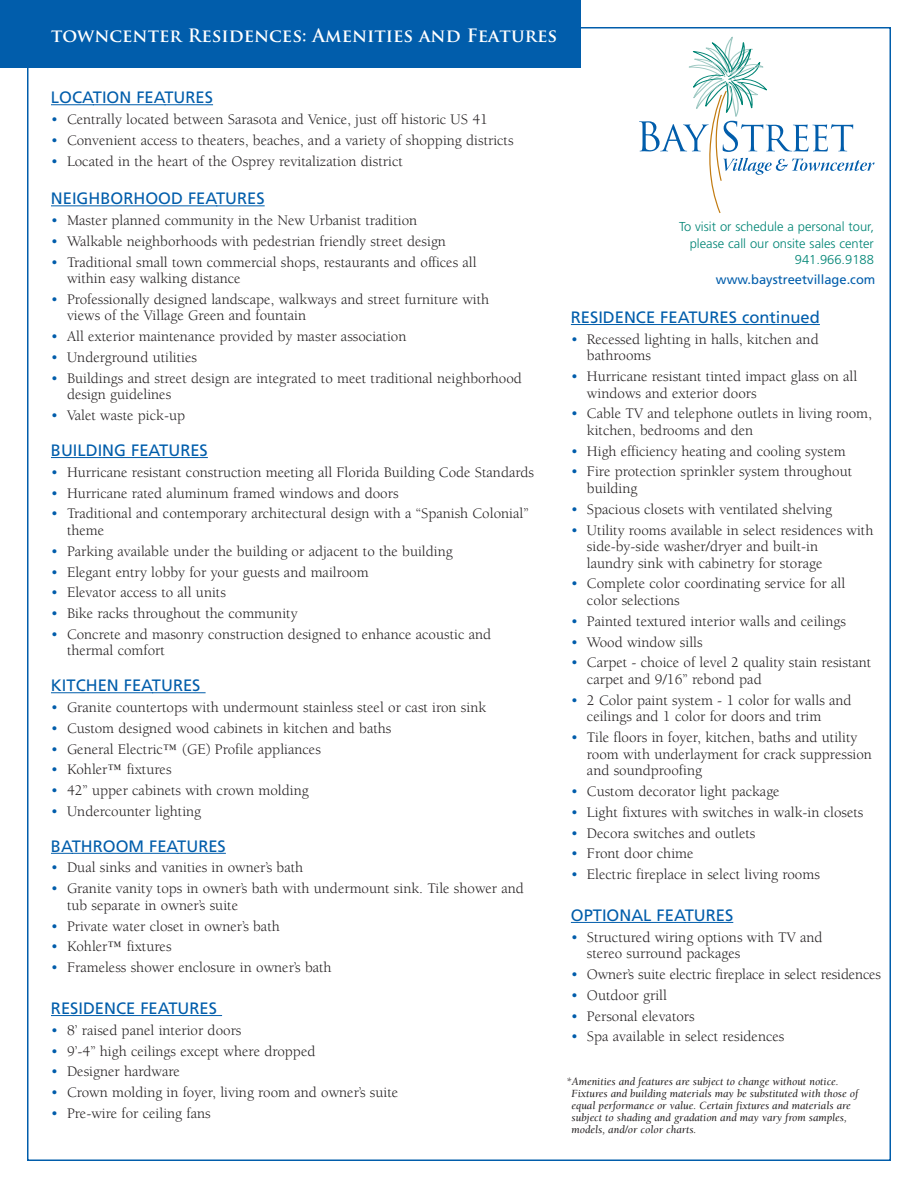
<style>
.page{position:relative;width:918px;height:1188px;background:#fff}
.page>*{position:absolute;margin:0;border:0;box-sizing:border-box;transform-origin:0 0}
.t1{font:700 18px "Trajan Pro";color:#fff}
.t2{font:16.5px "Frutiger";color:#015dab}
.t3{font:15px/16.5px "Berkeley";color:#231f20}
.t4{font:300 12.9px/16.5px "Frutiger";color:#008575;text-align:right}
.t5{font:12.9px "Frutiger";color:#015dab}
.t6{font:italic 11.25px/12px "Berkeley";color:#231f20}
.s1{color:#015dab}
</style>
<div class="page">
<svg style="left:639px;top:37px;width:236px;height:176px"></svg>
<div style="left:0;top:0;width:580px;height:68px;background:#015dab"></div>
<hr style="left:51px;top:104px;width:43px;height:1px;background:#015dab">
<hr style="left:93px;top:104px;width:73px;height:1px;background:#015dab">
<hr style="left:164px;top:104px;width:49px;height:1px;background:#015dab">
<hr style="left:51px;top:205px;width:166px;height:1px;background:#015dab">
<hr style="left:216px;top:205px;width:49px;height:1px;background:#015dab">
<hr style="left:51px;top:457px;width:109px;height:1px;background:#015dab">
<hr style="left:159px;top:457px;width:49px;height:1px;background:#015dab">
<hr style="left:51px;top:692px;width:102px;height:1px;background:#015dab">
<hr style="left:152px;top:692px;width:54px;height:1px;background:#015dab">
<svg style="left:51px;top:853px;width:21px;height:1px"></svg>
<hr style="left:72px;top:853px;width:107px;height:1px;background:#015dab">
<hr style="left:177px;top:853px;width:49px;height:1px;background:#015dab">
<hr style="left:51px;top:1015px;width:119px;height:1px;background:#015dab">
<hr style="left:168px;top:1015px;width:54px;height:1px;background:#015dab">
<hr style="left:571px;top:324px;width:119px;height:1px;background:#015dab">
<hr style="left:688px;top:324px;width:132px;height:1px;background:#015dab">
<hr style="left:571px;top:922px;width:115px;height:1px;background:#015dab">
<hr style="left:685px;top:922px;width:48px;height:1px;background:#015dab">
<p class="t1" style="left:51px;top:29px;width:508px">towncenter Residences: Amenities and Features</p>
<p class="t2" style="left:51px;top:91px;width:164px">LOCATION FEATURES</p>
<p class="t3" style="left:51px;top:112px;width:438px"><span class="s1">•</span> Centrally located between Sarasota and Venice, just off historic US 41</p>
<p class="t3" style="left:51px;top:133px;width:464px"><span class="s1">•</span> Convenient access to theaters, beaches, and a variety of shopping districts</p>
<p class="t3" style="left:51px;top:154px;width:353px"><span class="s1">•</span> Located in the heart of the Osprey revitalization district</p>
<p class="t2" style="left:51px;top:192px;width:215px">NEIGHBORHOOD FEATURES</p>
<p class="t3" style="left:51px;top:213px;width:368px"><span class="s1">•</span> Master planned community in the New Urbanist tradition</p>
<p class="t3" style="left:51px;top:234px;width:397px"><span class="s1">•</span> Walkable neighborhoods with pedestrian friendly street design</p>
<p class="t3" style="left:67px;top:255px;width:411px;text-indent:-16px"><span class="s1">•</span> Traditional small town commercial shops, restaurants and offices all within easy walking distance</p>
<p class="t3" style="left:67px;top:292px;width:424px;text-indent:-16px"><span class="s1">•</span> Professionally designed landscape, walkways and street furniture with views of the Village Green and fountain</p>
<p class="t3" style="left:51px;top:330px;width:357px"><span class="s1">•</span> All exterior maintenance provided by master association</p>
<p class="t3" style="left:51px;top:350px;width:148px"><span class="s1">•</span> Underground utilities</p>
<p class="t3" style="left:67px;top:371px;width:456px;text-indent:-16px"><span class="s1">•</span> Buildings and street design are integrated to meet traditional neighborhood design guidelines</p>
<p class="t3" style="left:51px;top:409px;width:136px"><span class="s1">•</span> Valet waste pick-up</p>
<p class="t2" style="left:51px;top:444px;width:158px">BUILDING FEATURES</p>
<p class="t3" style="left:51px;top:465px;width:485px"><span class="s1">•</span> Hurricane resistant construction meeting all Florida Building Code Standards</p>
<p class="t3" style="left:51px;top:486px;width:349px"><span class="s1">•</span> Hurricane rated aluminum framed windows and doors</p>
<p class="t3" style="left:67px;top:507px;width:463px;text-indent:-16px"><span class="s1">•</span> Traditional and contemporary architectural design with a “Spanish Colonial” theme</p>
<p class="t3" style="left:51px;top:544px;width:403px"><span class="s1">•</span> Parking available under the building or adjacent to the building</p>
<p class="t3" style="left:51px;top:565px;width:319px"><span class="s1">•</span> Elegant entry lobby for your guests and mailroom</p>
<p class="t3" style="left:51px;top:586px;width:176px"><span class="s1">•</span> Elevator access to all units</p>
<p class="t3" style="left:51px;top:606px;width:248px"><span class="s1">•</span> Bike racks throughout the community</p>
<p class="t3" style="left:67px;top:627px;width:426px;text-indent:-16px"><span class="s1">•</span> Concrete and masonry construction designed to enhance acoustic and thermal comfort</p>
<p class="t2" style="left:51px;top:679px;width:151px">KITCHEN FEATURES</p>
<p class="t3" style="left:51px;top:700px;width:437px"><span class="s1">•</span> Granite countertops with undermount stainless steel or cast iron sink</p>
<p class="t3" style="left:51px;top:721px;width:342px"><span class="s1">•</span> Custom designed wood cabinets in kitchen and baths</p>
<p class="t3" style="left:51px;top:742px;width:271px"><span class="s1">•</span> General Electric™ (GE) Profile appliances</p>
<p class="t3" style="left:51px;top:763px;width:122px"><span class="s1">•</span> Kohler™ fixtures</p>
<p class="t3" style="left:51px;top:784px;width:259px"><span class="s1">•</span> 42” upper cabinets with crown molding</p>
<p class="t3" style="left:51px;top:804px;width:152px"><span class="s1">•</span> Undercounter lighting</p>
<p class="t2" style="left:51px;top:839px;width:176px">BATHROOM FEATURES</p>
<p class="t3" style="left:51px;top:861px;width:254px"><span class="s1">•</span> Dual sinks and vanities in owner’s bath</p>
<p class="t3" style="left:67px;top:882px;width:458px;text-indent:-16px"><span class="s1">•</span> Granite vanity tops in owner’s bath with undermount sink. Tile shower and tub separate in owner’s suite</p>
<p class="t3" style="left:51px;top:919px;width:230px"><span class="s1">•</span> Private water closet in owner’s bath</p>
<p class="t3" style="left:51px;top:940px;width:122px"><span class="s1">•</span> Kohler™ fixtures</p>
<p class="t3" style="left:51px;top:961px;width:282px"><span class="s1">•</span> Frameless shower enclosure in owner’s bath</p>
<p class="t2" style="left:51px;top:1002px;width:168px">RESIDENCE FEATURES</p>
<p class="t3" style="left:51px;top:1023px;width:192px"><span class="s1">•</span> 8’ raised panel interior doors</p>
<p class="t3" style="left:51px;top:1044px;width:266px"><span class="s1">•</span> 9’-4” high ceilings except where dropped</p>
<p class="t3" style="left:51px;top:1065px;width:131px"><span class="s1">•</span> Designer hardware</p>
<p class="t3" style="left:51px;top:1085px;width:349px"><span class="s1">•</span> Crown molding in foyer, living room and owner’s suite</p>
<p class="t3" style="left:51px;top:1106px;width:161px"><span class="s1">•</span> Pre-wire for ceiling fans</p>
<p class="t4" style="left:679px;top:219px;width:196px">To visit or schedule a personal tour, please call our onsite sales center<br>941.966.9188</p>
<p class="t5" style="left:716px;top:274px;width:161px">www.baystreetvillage.com</p>
<p class="t2" style="left:571px;top:311px;width:251px">RESIDENCE FEATURES continued</p>
<p class="t3" style="left:587px;top:332px;width:233px;text-indent:-16px"><span class="s1">•</span> Recessed lighting in halls, kitchen and bathrooms</p>
<p class="t3" style="left:587px;top:369px;width:272px;text-indent:-16px"><span class="s1">•</span> Hurricane resistant tinted impact glass on all windows and exterior doors</p>
<p class="t3" style="left:587px;top:407px;width:287px;text-indent:-16px"><span class="s1">•</span> Cable TV and telephone outlets in living room, kitchen, bedrooms and den</p>
<p class="t3" style="left:571px;top:444px;width:277px"><span class="s1">•</span> High efficiency heating and cooling system</p>
<p class="t3" style="left:587px;top:465px;width:267px;text-indent:-16px"><span class="s1">•</span> Fire protection sprinkler system throughout building</p>
<p class="t3" style="left:571px;top:502px;width:263px"><span class="s1">•</span> Spacious closets with ventilated shelving</p>
<p class="t3" style="left:587px;top:523px;width:288px;text-indent:-16px"><span class="s1">•</span> Utility rooms available in select residences with side-by-side washer/dryer and built-in<br>laundry sink with cabinetry for storage</p>
<p class="t3" style="left:587px;top:577px;width:260px;text-indent:-16px"><span class="s1">•</span> Complete color coordinating service for all color selections</p>
<p class="t3" style="left:571px;top:614px;width:277px"><span class="s1">•</span> Painted textured interior walls and ceilings</p>
<p class="t3" style="left:571px;top:635px;width:133px"><span class="s1">•</span> Wood window sills</p>
<p class="t3" style="left:587px;top:656px;width:286px;text-indent:-16px"><span class="s1">•</span> Carpet - choice of level 2 quality stain resistant carpet and 9/16” rebond pad</p>
<p class="t3" style="left:587px;top:693px;width:266px;text-indent:-16px"><span class="s1">•</span> 2 Color paint system - 1 color for walls and ceilings and 1 color for doors and trim</p>
<p class="t3" style="left:587px;top:730px;width:287px;text-indent:-16px"><span class="s1">•</span> Tile floors in foyer, kitchen, baths and utility room with underlayment for crack suppression and soundproofing</p>
<p class="t3" style="left:571px;top:784px;width:210px"><span class="s1">•</span> Custom decorator light package</p>
<p class="t3" style="left:571px;top:805px;width:294px"><span class="s1">•</span> Light fixtures with switches in walk-in closets</p>
<p class="t3" style="left:571px;top:826px;width:186px"><span class="s1">•</span> Decora switches and outlets</p>
<p class="t3" style="left:571px;top:847px;width:124px"><span class="s1">•</span> Front door chime</p>
<p class="t3" style="left:571px;top:867px;width:251px"><span class="s1">•</span> Electric fireplace in select living rooms</p>
<p class="t2" style="left:571px;top:908px;width:164px">OPTIONAL FEATURES</p>
<p class="t3" style="left:587px;top:930px;width:237px;text-indent:-16px"><span class="s1">•</span> Structured wiring options with TV and stereo surround packages</p>
<p class="t3" style="left:571px;top:967px;width:312px"><span class="s1">•</span> Owner’s suite electric fireplace in select residences</p>
<p class="t3" style="left:571px;top:988px;width:98px"><span class="s1">•</span> Outdoor grill</p>
<p class="t3" style="left:571px;top:1009px;width:125px"><span class="s1">•</span> Personal elevators</p>
<p class="t3" style="left:571px;top:1030px;width:215px"><span class="s1">•</span> Spa available in select residences</p>
<p class="t6" style="left:572px;top:1077px;width:288px;text-indent:-5px">*Amenities and features are subject to change without notice.<br>Fixtures and building materials may be substituted with those of equal performance or value. Certain fixtures and materials are subject to shading and gradation and may vary from samples, models, and/or color charts.</p>
</div>
